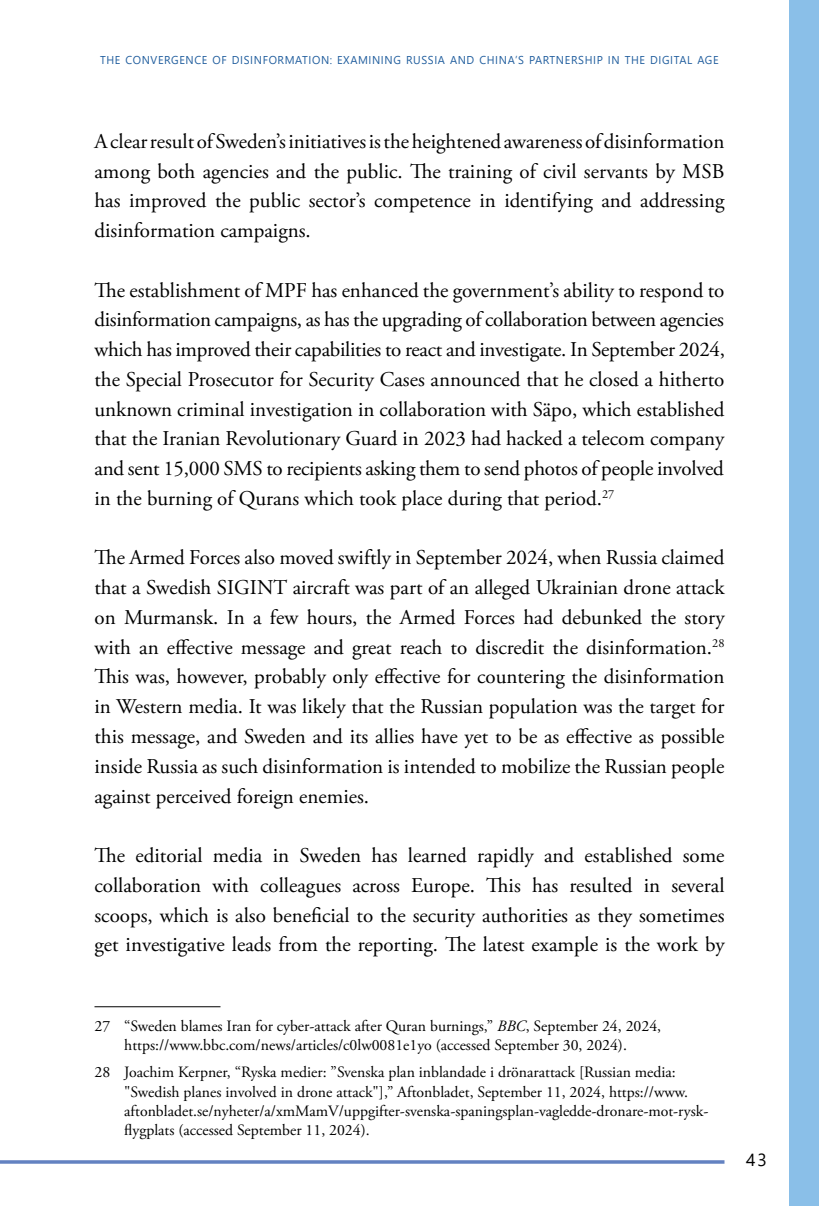
<style>
.page{position:relative;width:819px;height:1206px;background:#fff}
.page>*{position:absolute;margin:0;border:0;box-sizing:border-box;transform-origin:0 0}
.t1{font:21px/29.8px "Adobe Garamond Pro";color:#000;text-align:justify}
.t2{font:17.5px "Segoe UI";color:#000}
.t3{font:15.75px/19.2px "Adobe Garamond Pro";color:#000;text-align:center}
.t4{font:11.38px "Segoe UI";letter-spacing:.055em;color:#215e9e}
.s1{font-style:italic}
</style>
<div class="page">
<div style="left:789px;top:0;width:30px;height:1206px;background:#8abfe8"></div>
<svg style="left:0;top:1160px;width:724px;height:4px;background:#7691c8"></svg>
<hr style="left:94px;top:1006px;width:126px;height:1px;background:#000">
<p class="t4" style="left:100px;top:49px;width:620px">THE CONVERGENCE OF DISINFORMATION: EXAMINING RUSSIA AND CHINA’S PARTNERSHIP IN THE DIGITAL AGE</p>
<p class="t1" style="left:94px;top:127px;width:632px">A clear result of Sweden’s initiatives is the heightened awareness of disinformation among both agencies and the public. The training of civil servants by MSB has improved the public sector’s competence in identifying and addressing disinformation campaigns.</p>
<p class="t1" style="left:94px;top:276px;width:632px">The establishment of MPF has enhanced the government’s ability to respond to disinformation campaigns, as has the upgrading of collaboration between agencies which has improved their capabilities to react and investigate. In September 2024, the Special Prosecutor for Security Cases announced that he closed a hitherto unknown criminal investigation in collaboration with Säpo, which established that the Iranian Revolutionary Guard in 2023 had hacked a telecom company and sent 15,000 SMS to recipients asking them to send photos of people involved in the burning of Qurans which took place during that period.<sup>27</sup></p>
<p class="t1" style="left:94px;top:544px;width:632px">The Armed Forces also moved swiftly in September 2024, when Russia claimed that a Swedish SIGINT aircraft was part of an alleged Ukrainian drone attack on Murmansk. In a few hours, the Armed Forces had debunked the story with an effective message and great reach to discredit the disinformation.<sup>28<br></sup>This was, however, probably only effective for countering the disinformation in Western media. It was likely that the Russian population was the target for this message, and Sweden and its allies have yet to be as effective as possible inside Russia as such disinformation is intended to mobilize the Russian people against perceived foreign enemies.</p>
<p class="t1" style="left:94px;top:841px;width:632px">The editorial media in Sweden has learned rapidly and established some collaboration with colleagues across Europe. This has resulted in several scoops, which is also beneficial to the security authorities as they sometimes get investigative leads from the reporting. The latest example is the work by</p>
<p class="t3" style="left:94px;top:1017px;width:568px">27 “Sweden blames Iran for cyber-attack after Quran burnings,” <span class="s1">BBC</span>, September 24, 2024, https://www.bbc.com/news/articles/c0lw0081e1yo (accessed September 30, 2024).</p>
<p class="t3" style="left:124px;top:1063px;width:586px;text-align:left;text-indent:-30px">28 Joachim Kerpner, “Ryska medier: ”Svenska plan inblandade i drönarattack [Russian media: "Swedish planes involved in drone attack"],” Aftonbladet, September 11, 2024, https://www. aftonbladet.se/nyheter/a/xmMamV/uppgifter-svenska-spaningsplan-vagledde-dronare-mot-rysk&shy;flygplats (accessed September 11, 2024).</p>
<p class="t2" style="left:746px;top:1144px;width:22px">43</p>
</div>
